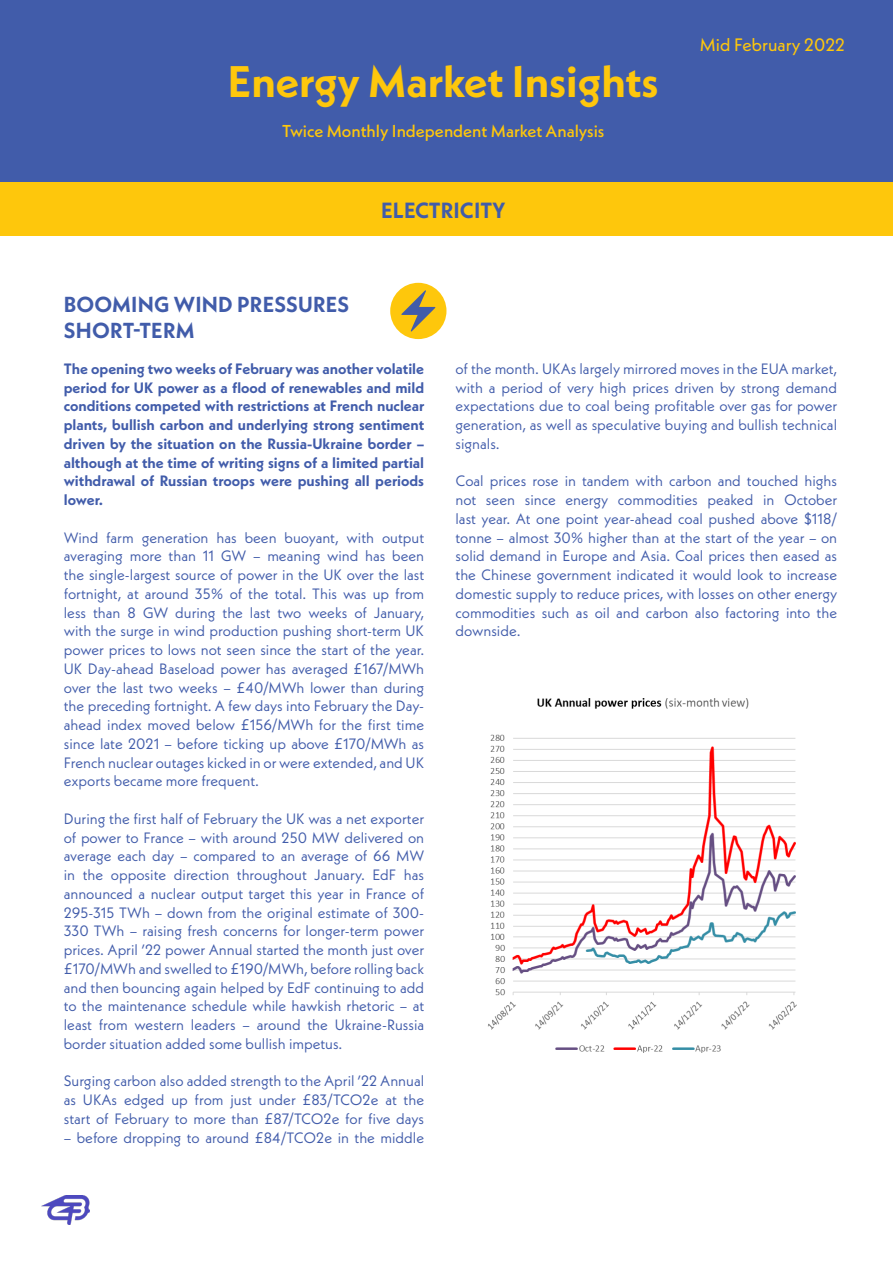
<style>
.page{position:relative;width:893px;height:1263px;background:#fff}
.page>*{position:absolute;margin:0;border:0;box-sizing:border-box;transform-origin:0 0}
.PAGE_HEADER_BLUE_PAG{font:700 44.1px "Neue Kabel";color:#fec70c}
.t1{font:700 21.9px "Neue Kabel";color:#415caa}
.t2{font:700 21.75px/26.1px "Neue Kabel";letter-spacing:.01em;color:#415caa}
.t3{font:18px "Neue Kabel";color:#fec70c}
.PAGE_HEADER_BLUE_PAG-2{font:500 17.25px "Neue Kabel";color:#fec70c}
.Body_Copy_White_Page{font:15px/18.8px "Neue Kabel";color:#415caa;text-align:justify}
.Body_Copy_White_Page-2{font:700 15px/18.8px "Neue Kabel";color:#415caa;text-align:justify}
</style>
<div class="page">
<div style="left:0;top:0;width:893px;height:182px;background:#415caa"></div>
<img style="left:42px;top:1196px;width:48px;height:29px">
<img style="left:488px;top:698px;width:309px;height:355px">
<div style="left:0;top:182px;width:893px;height:54px;background:#fec70c"></div>
<div style="left:390px;top:283px;width:56px;height:56px;background:#fec70c;border-radius:50%"></div>
<svg style="left:401px;top:290px;width:34px;height:41px"></svg>
<p class="PAGE_HEADER_BLUE_PAG" style="left:228px;top:53px;width:432px">Energy Market Insights</p>
<p class="PAGE_HEADER_BLUE_PAG-2" style="left:282px;top:120px;width:324px">Twice Monthly Independent Market Analysis</p>
<p class="t2" style="left:64px;top:291px;width:287px">BOOMING WIND PRESSURES<br>SHORT-TERM</p>
<p class="t1" style="left:381px;top:196px;width:126px">ELECTRICITY</p>
<p class="t3" style="left:700px;top:34px;width:147px">Mid February 2022</p>
<p class="Body_Copy_White_Page-2" style="left:64px;top:359px;width:362px">The opening two weeks of February was another volatile period for UK power as a flood of renewables and mild conditions competed with restrictions at French nuclear plants, bullish carbon and underlying strong sentiment driven by the situation on the Russia-Ukraine border – although at the time of writing signs of a limited partial withdrawal of Russian troops were pushing all periods lower.</p>
<p class="Body_Copy_White_Page" style="left:64px;top:528px;width:362px">Wind farm generation has been buoyant, with output averaging more than 11 GW – meaning wind has been the single-largest source of power in the UK over the last fortnight, at around 35% of the total. This was up from less than 8 GW during the last two weeks of January, with the surge in wind production pushing short-term UK power prices to lows not seen since the start of the year.<br>UK Day-ahead Baseload power has averaged £167/MWh over the last two weeks – £40/MWh lower than during the preceding fortnight. A few days into February the Day&shy;ahead index moved below £156/MWh for the first time since late 2021 – before ticking up above £170/MWh as French nuclear outages kicked in or were extended, and UK exports became more frequent.</p>
<p class="Body_Copy_White_Page" style="left:64px;top:809px;width:362px">During the first half of February the UK was a net exporter of power to France – with around 250 MW delivered on average each day – compared to an average of 66 MW in the opposite direction throughout January. EdF has announced a nuclear output target this year in France of 295-315 TWh – down from the original estimate of 300- 330 TWh – raising fresh concerns for longer-term power prices. April ’22 power Annual started the month just over £170/MWh and swelled to £190/MWh, before rolling back and then bouncing again helped by EdF continuing to add to the maintenance schedule while hawkish rhetoric – at least from western leaders – around the Ukraine-Russia border situation added some bullish impetus.</p>
<p class="Body_Copy_White_Page" style="left:64px;top:1071px;width:362px">Surging carbon also added strength to the April ’22 Annual as UKAs edged up from just under £83/TCO2e at the start of February to more than £87/TCO2e for five days</p>
<p class="Body_Copy_White_Page" style="left:64px;top:1128px;width:362px">– before dropping to around £84/TCO2e in the middle</p>
<p class="Body_Copy_White_Page" style="left:455px;top:359px;width:383px">of the month. UKAs largely mirrored moves in the EUA market, with a period of very high prices driven by strong demand expectations due to coal being profitable over gas for power generation, as well as speculative buying and bullish technical signals.</p>
<p class="Body_Copy_White_Page" style="left:455px;top:471px;width:383px">Coal prices rose in tandem with carbon and touched highs not seen since energy commodities peaked in October last year. At one point year-ahead coal pushed above $118/ tonne – almost 30% higher than at the start of the year – on solid demand in Europe and Asia. Coal prices then eased as the Chinese government indicated it would look to increase domestic supply to reduce prices, with losses on other energy commodities such as oil and carbon also factoring into the downside.</p>
</div>
